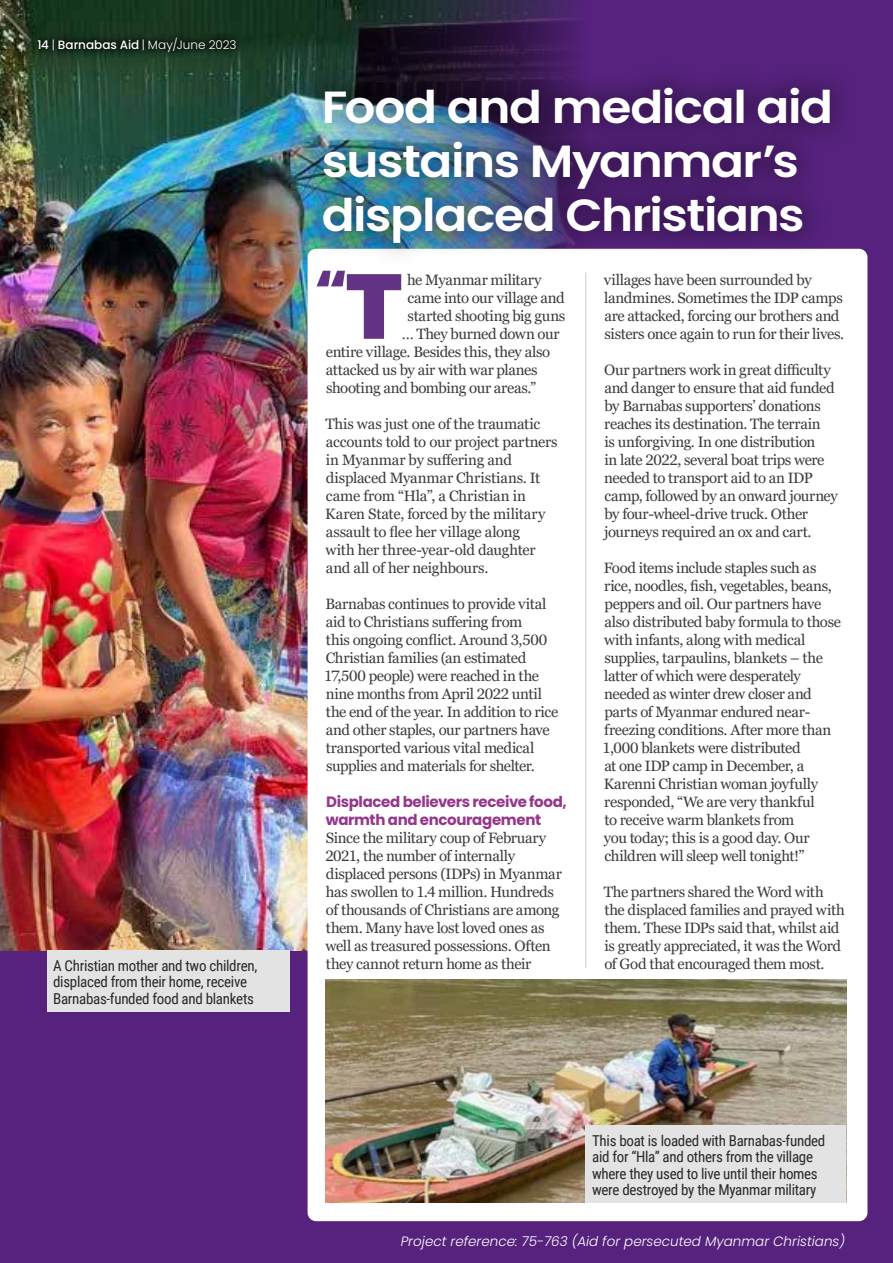
<style>
.page{position:relative;width:893px;height:1263px;background:#fff}
.page>*{position:absolute;margin:0;border:0;box-sizing:border-box;transform-origin:0 0}
.t1{font:900 53.25px "Poppins";color:#643386}
.t2{font:600 45px/54px "Poppins";letter-spacing:-.03em;color:#fff;scale:1.08 1}
.t3{font:15px/18px "Georgia Pro";letter-spacing:-.025em;color:#3c3c3b}
.t4{font:15px/16.5px "Roboto Condensed";letter-spacing:-.02em;color:#282827}
.t5{font:700 15px/18px "Poppins";letter-spacing:-.025em;color:#96368b}
.t6{font:italic 300 13.5px "Poppins";color:#fff}
.t7{font:300 12px "Poppins";letter-spacing:.005em;color:#fff}
.s1{font-weight:500}
.s2{font-size:91.2px}
</style>
<div class="page">
<div style="left:0;top:951px;width:893px;height:312px;background:#56227d"></div>
<div style="left:0;top:0;width:893px;height:951px;background:#56227d"></div>
<img style="left:0;top:0;width:577px;height:951px">
<div style="left:308px;top:249px;width:559px;height:972px;background:#fff;border-radius:9px"></div>
<hr style="left:585px;top:273px;width:1px;height:695px;background:#dadada">
<div style="left:296px;top:61px;width:562px;height:209px;background:#000;opacity:.37"></div>
<div style="left:47px;top:951px;width:242px;height:61px;background:#e3e3e3"></div>
<img style="left:325px;top:979px;width:521px;height:224px">
<div style="left:586px;top:1125px;width:260px;height:78px;background:#e3e3e3"></div>
<div style="left:29px;top:29px;width:216px;height:32px;background:#000;opacity:.75"></div>
<p class="t7" style="left:37px;top:38px;width:201px"><span class="s1">14</span> | <span class="s1">Barnabas Aid</span> | May/June 2023</p>
<p class="t4" style="left:53px;top:957px;width:206px">A Christian mother and two children, displaced from their home, receive<br>Barnabas-funded food and blankets</p>
<h2 class="t2" style="left:322px;top:80px;width:475px">Food and medical aid sustains Myanmar’s displaced Christians</h2>
<h1 class="t1" style="left:314px;top:259px;width:90px">“<span class="s2">T</span></h1>
<p class="t3" style="left:407px;top:271px;width:136px">he Myanmar military</p>
<p class="t3" style="left:407px;top:289px;width:159px">came into our village and</p>
<p class="t3" style="left:407px;top:307px;width:159px">started shooting big guns</p>
<p class="t3" style="left:402px;top:325px;width:159px">… They burned down our</p>
<p class="t3" style="left:326px;top:343px;width:226px">entire village. Besides this, they also</p>
<p class="t3" style="left:326px;top:361px;width:213px">attacked us by air with war planes</p>
<p class="t3" style="left:326px;top:379px;width:212px">shooting and bombing our areas.”</p>
<p class="t3" style="left:325px;top:415px;width:234px">This was just one of the traumatic accounts told to our project partners in Myanmar by suffering and displaced Myanmar Christians. It came from “Hla”, a Christian in<br>Karen State, forced by the military assault to flee her village along<br>with her three-year-old daughter and all of her neighbours.</p>
<p class="t3" style="left:324px;top:595px;width:236px">Barnabas continues to provide vital aid to Christians suffering from<br>this ongoing conflict. Around 3,500<br>Christian families (an estimated 17,500 people) were reached in the nine months from April 2022 until the end of the year. In addition to rice and other staples, our partners have transported various vital medical supplies and materials for shelter.</p>
<p class="t5" style="left:326px;top:793px;width:242px">Displaced believers receive food, warmth and encouragement</p>
<p class="t3" style="left:325px;top:829px;width:238px">Since the military coup of February 2021, the number of internally displaced persons (IDPs) in Myanmar has swollen to 1.4 million. Hundreds of thousands of Christians are among them. Many have lost loved ones as well as treasured possessions. Often they cannot return home as their</p>
<p class="t3" style="left:604px;top:271px;width:242px">villages have been surrounded by landmines. Sometimes the IDP camps are attacked, forcing our brothers and sisters once again to run for their lives.</p>
<p class="t3" style="left:604px;top:361px;width:235px">Our partners work in great difficulty and danger to ensure that aid funded by Barnabas supporters’ donations reaches its destination. The terrain<br>is unforgiving. In one distribution<br>in late 2022, several boat trips were needed to transport aid to an IDP camp, followed by an onward journey by four-wheel-drive truck. Other journeys required an ox and cart.</p>
<p class="t3" style="left:603px;top:559px;width:240px">Food items include staples such as rice, noodles, fish, vegetables, beans, peppers and oil. Our partners have also distributed baby formula to those with infants, along with medical supplies, tarpaulins, blankets – the latter of which were desperately needed as winter drew closer and parts of Myanmar endured near&shy;freezing conditions. After more than 1,000 blankets were distributed<br>at one IDP camp in December, a Karenni Christian woman joyfully responded, “We are very thankful<br>to receive warm blankets from<br>you today; this is a good day. Our children will sleep well tonight!”</p>
<p class="t3" style="left:604px;top:883px;width:242px">The partners shared the Word with the displaced families and prayed with them. These IDPs said that, whilst aid is greatly appreciated, it was the Word of God that encouraged them most.</p>
<p class="t4" style="left:592px;top:1131px;width:235px">This boat is loaded with Barnabas-funded aid for “Hla” and others from the village where they used to live until their homes were destroyed by the Myanmar military</p>
<p class="t6" style="left:401px;top:1233px;width:446px">Project reference: 75-763 (Aid for persecuted Myanmar Christians)</p>
</div>
